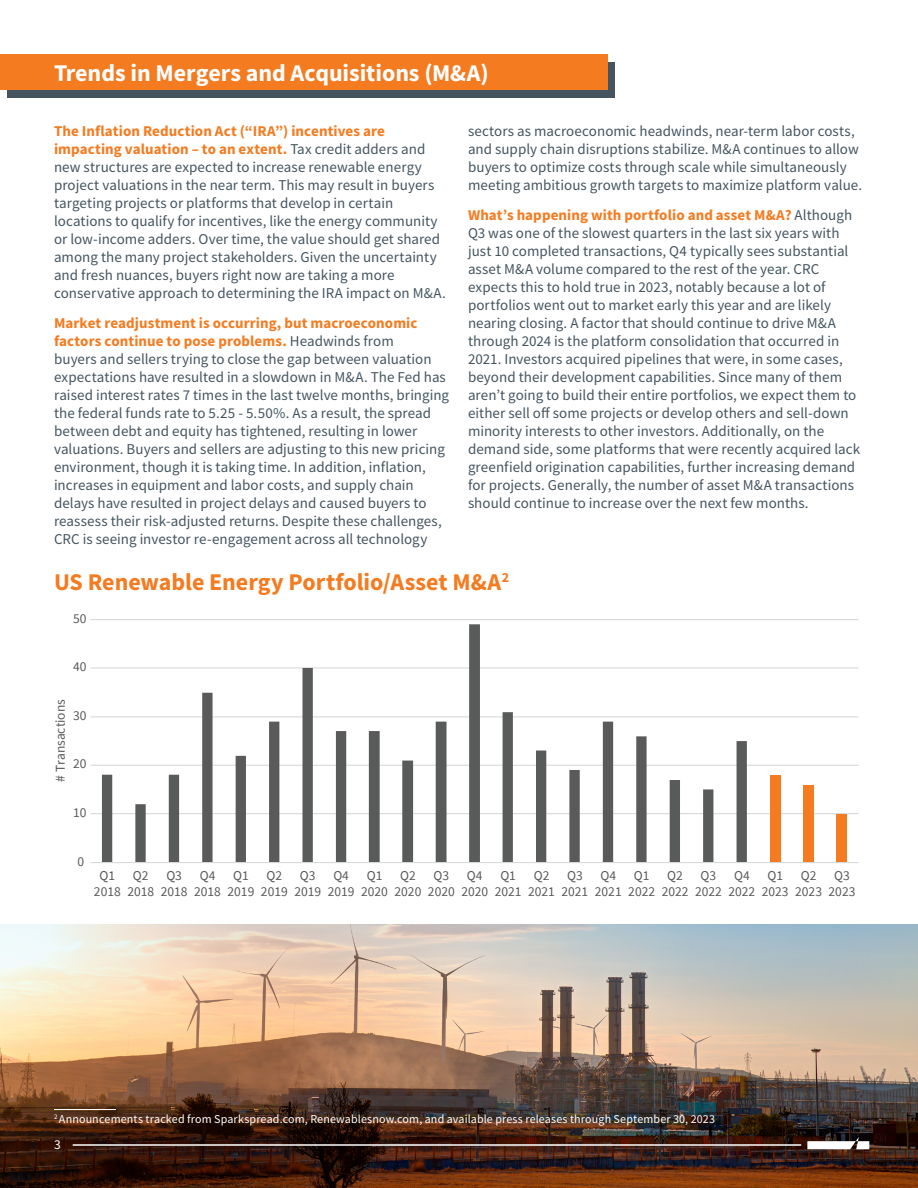
<style>
.page{position:relative;width:918px;height:1188px;background:#fff}
.page>*{position:absolute;margin:0;border:0;box-sizing:border-box;transform-origin:0 0}
.t1{font:700 24px "Source Sans Pro";color:#f47b20}
.t2{font:700 24px "Source Sans Pro";color:#fff}
.t3{font:15px/18px "Source Sans Pro";letter-spacing:.005em;color:#455560}
.t4{font:13.5px/16.2px "Source Sans Pro";color:#595a5a;text-align:center}
.t5{font:13.5px "Source Sans Pro";color:#fff}
.t6{font:12px "Source Sans Pro";letter-spacing:.01em;color:#fff}
.s1{font-weight:700;color:#f47b20}
</style>
<div class="page">
<img style="left:0;top:925px;width:918px;height:263px">
<div style="left:7px;top:62px;width:608px;height:36px;background:#455560"></div>
<div style="left:0;top:54px;width:608px;height:36px;background:#f47b20"></div>
<hr style="left:54px;top:1109px;width:62px;height:1px;background:#fff">
<hr style="left:91px;top:813px;width:767px;height:1px;background:#dad9d9">
<hr style="left:91px;top:765px;width:767px;height:1px;background:#dad9d9">
<hr style="left:91px;top:716px;width:767px;height:1px;background:#dad9d9">
<hr style="left:91px;top:667px;width:767px;height:2px;background:#dad9d9">
<hr style="left:91px;top:619px;width:767px;height:1px;background:#dad9d9">
<div style="left:770px;top:775px;width:10px;height:88px;background:#f47b20"></div>
<div style="left:803px;top:785px;width:11px;height:78px;background:#f47b20"></div>
<div style="left:836px;top:814px;width:11px;height:49px;background:#f47b20"></div>
<svg style="left:102px;top:624px;width:645px;height:238px"></svg>
<hr style="left:91px;top:862px;width:767px;height:1px;background:#dad9d9">
<svg style="left:807px;top:1137px;width:62px;height:12px"></svg>
<hr style="left:73px;top:1145px;width:728px;height:1px;background:#fff">
<h1 class="t2" style="left:54px;top:57px;width:436px">Trends in Mergers and Acquisitions (M&amp;A)</h1>
<p class="t3" style="left:54px;top:122px;width:394px"><span class="s1">The Inflation Reduction Act (“IRA”) incentives are impacting valuation – to an extent.</span> Tax credit adders and new structures are expected to increase renewable energy project valuations in the near term. This may result in buyers targeting projects or platforms that develop in certain locations to qualify for incentives, like the energy community or low-income adders. Over time, the value should get shared among the many project stakeholders. Given the uncertainty and fresh nuances, buyers right now are taking a more conservative approach to determining the IRA impact on M&amp;A.</p>
<p class="t3" style="left:54px;top:314px;width:397px"><span class="s1">Market readjustment is occurring, but macroeconomic factors continue to pose problems.</span> Headwinds from<br>buyers and sellers trying to close the gap between valuation expectations have resulted in a slowdown in M&amp;A. The Fed has raised interest rates 7 times in the last twelve months, bringing the federal funds rate to 5.25 - 5.50%. As a result, the spread between debt and equity has tightened, resulting in lower valuations. Buyers and sellers are adjusting to this new pricing environment, though it is taking time. In addition, inflation, increases in equipment and labor costs, and supply chain delays have resulted in project delays and caused buyers to reassess their risk-adjusted returns. Despite these challenges, CRC is seeing investor re-engagement across all technology</p>
<p class="t3" style="left:468px;top:122px;width:396px">sectors as macroeconomic headwinds, near-term labor costs, and supply chain disruptions stabilize. M&amp;A continues to allow buyers to optimize costs through scale while simultaneously meeting ambitious growth targets to maximize platform value.</p>
<p class="t3" style="left:468px;top:206px;width:394px"><span class="s1">What’s happening with portfolio and asset M&amp;A?</span> Although Q3 was one of the slowest quarters in the last six years with just 10 completed transactions, Q4 typically sees substantial asset M&amp;A volume compared to the rest of the year. CRC expects this to hold true in 2023, notably because a lot of portfolios went out to market early this year and are likely nearing closing. A factor that should continue to drive M&amp;A through 2024 is the platform consolidation that occurred in 2021. Investors acquired pipelines that were, in some cases, beyond their development capabilities. Since many of them aren’t going to build their entire portfolios, we expect them to either sell off some projects or develop others and sell-down minority interests to other investors. Additionally, on the demand side, some platforms that were recently acquired lack greenfield origination capabilities, further increasing demand for projects. Generally, the number of asset M&amp;A transactions should continue to increase over the next few months.</p>
<h1 class="t1" style="left:54px;top:566px;width:457px">US Renewable Energy Portfolio/Asset M&amp;A<sup>2</sup></h1>
<p class="t4" style="left:73px;top:610px;width:15px">50</p>
<p class="t4" style="left:73px;top:659px;width:15px">40</p>
<p class="t4" style="left:52px;top:782px;width:84px;rotate:-90deg"># Transactions</p>
<p class="t4" style="left:73px;top:707px;width:15px">30</p>
<p class="t4" style="left:73px;top:756px;width:15px">20</p>
<p class="t4" style="left:73px;top:805px;width:15px">10</p>
<p class="t4" style="left:78px;top:853px;width:8px">0</p>
<p class="t4" style="left:94px;top:867px;width:28px">Q1<br>2018</p>
<p class="t4" style="left:127px;top:867px;width:28px">Q2<br>2018</p>
<p class="t4" style="left:161px;top:867px;width:28px">Q3<br>2018</p>
<p class="t4" style="left:194px;top:867px;width:28px">Q4<br>2018</p>
<p class="t4" style="left:228px;top:867px;width:28px">Q1<br>2019</p>
<p class="t4" style="left:261px;top:867px;width:28px">Q2<br>2019</p>
<p class="t4" style="left:294px;top:867px;width:28px">Q3<br>2019</p>
<p class="t4" style="left:328px;top:867px;width:28px">Q4<br>2019</p>
<p class="t4" style="left:361px;top:867px;width:28px">Q1<br>2020</p>
<p class="t4" style="left:395px;top:867px;width:28px">Q2<br>2020</p>
<p class="t4" style="left:428px;top:867px;width:28px">Q3<br>2020</p>
<p class="t4" style="left:461px;top:867px;width:28px">Q4<br>2020</p>
<p class="t4" style="left:495px;top:867px;width:28px">Q1<br>2021</p>
<p class="t4" style="left:528px;top:867px;width:28px">Q2<br>2021</p>
<p class="t4" style="left:562px;top:867px;width:28px">Q3<br>2021</p>
<p class="t4" style="left:595px;top:867px;width:28px">Q4<br>2021</p>
<p class="t4" style="left:628px;top:867px;width:28px">Q1<br>2022</p>
<p class="t4" style="left:662px;top:867px;width:28px">Q2<br>2022</p>
<p class="t4" style="left:695px;top:867px;width:28px">Q3<br>2022</p>
<p class="t4" style="left:728px;top:867px;width:28px">Q4<br>2022</p>
<p class="t4" style="left:762px;top:867px;width:28px">Q1<br>2023</p>
<p class="t4" style="left:795px;top:867px;width:28px">Q2<br>2023</p>
<p class="t4" style="left:829px;top:867px;width:28px">Q3<br>2023</p>
<p class="t6" style="left:54px;top:1111px;width:663px"><sup>2</sup> Announcements tracked from Sparkspread.com, Renewablesnow.com, and available press releases through September 30, 2023</p>
<p class="t5" style="left:54px;top:1136px;width:8px">3</p>
</div>
